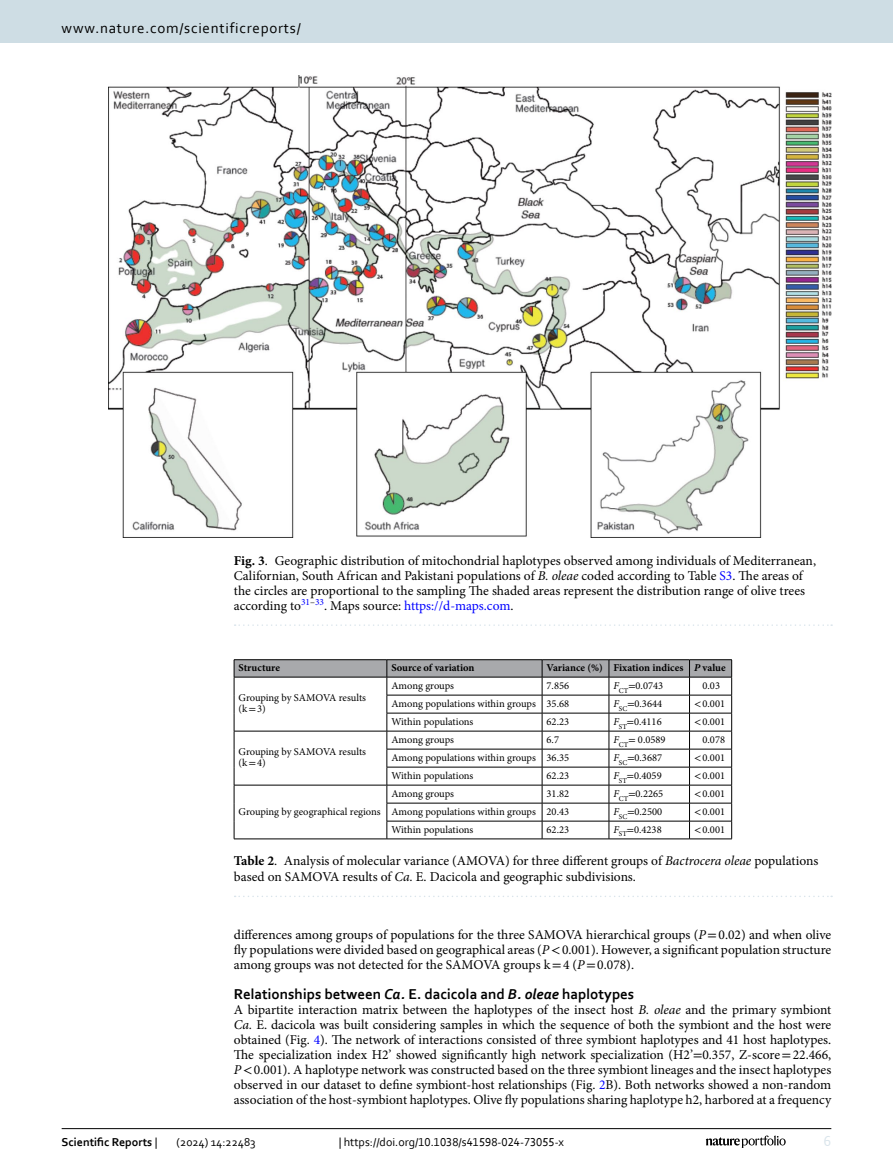
<style>
.page{position:relative;width:893px;height:1174px;background:#fff}
.page>*{position:absolute;margin:0;border:0;box-sizing:border-box;transform-origin:0 0}
.Head_2{font:700 15px "Corbel";color:#000}
.t1{font:15px "Corbel";letter-spacing:.05em;color:#000}
.t2{font:15px "Corbel";color:#d9e4eb}
.Body_Text{font:13.5px/15px "Minion Pro";letter-spacing:-.005em;color:#000;text-align:justify}
.Figure_Caption{font:13.5px/15px "Minion Pro";letter-spacing:-.005em;color:#000}
.Body_Text_Indent{font:13.5px/15px "Minion Pro";letter-spacing:-.005em;color:#000;text-align:justify}
.Table_Caption{font:13.5px/16.5px "Minion Pro";color:#000}
.t3{font:12px "Corbel";color:#000}
.t4{font:700 12px "Corbel";color:#000}
.Table_Body{font:10.5px "Minion Pro";color:#000}
.Table_Head{font:700 10.5px "Minion Pro";color:#000}
.s1{font-weight:700}
.s2{font-style:italic}
.s3{color:#00f}
.s4{font-family:"STIX"}
.s5{font-weight:400}
</style>
<div class="page">
<hr style="left:387px;top:838px;width:155px;height:1px;background:#000">
<hr style="left:542px;top:838px;width:67px;height:1px;background:#000">
<hr style="left:609px;top:838px;width:80px;height:1px;background:#000">
<svg style="left:234px;top:659px;width:498px;height:179px"></svg>
<hr style="left:689px;top:838px;width:43px;height:1px;background:#000">
<hr style="left:234px;top:838px;width:153px;height:1px;background:#000">
<svg style="left:235px;top:895px;width:597px;height:2px"></svg>
<img style="left:108px;top:76px;width:723px;height:461px">
<svg style="left:235px;top:624px;width:597px;height:2px"></svg>
<hr style="left:62px;top:1128px;width:769px;height:1px;background:#000">
<svg style="left:706px;top:1135px;width:80px;height:12px"></svg>
<div style="left:0;top:0;width:893px;height:43px;background:#cedde4"></div>
<p class="t1" style="left:62px;top:18px;width:241px">www.nature.com/scientificreports/</p>
<p class="Figure_Caption" style="left:234px;top:553px;width:584px"><span class="s1">Fig. 3</span>. Geographic distribution of mitochondrial haplotypes observed among individuals of Mediterranean, Californian, South African and Pakistani populations of <span class="s2">B. oleae</span> coded according to Table <span class="s3">S3</span>. The areas of the circles are proportional to the sampling The shaded areas represent the distribution range of olive trees according to<sup>31</sup><sup>–</sup><sup>33</sup>. Maps source: <span class="s3">https://d-maps.com</span>.</p>
<p class="Table_Head" style="left:239px;top:660px;width:43px">Structure</p>
<p class="Table_Head" style="left:391px;top:660px;width:85px">Source of variation</p>
<p class="Table_Head" style="left:547px;top:660px;width:58px">Variance (%)</p>
<p class="Table_Head" style="left:613px;top:660px;width:71px">Fixation indices</p>
<p class="Table_Head" style="left:694px;top:660px;width:33px"><span class="s2">P</span> value</p>
<p class="Table_Body" style="left:239px;top:691px;width:129px">Grouping by SAMOVA results</p>
<p class="Table_Body" style="left:239px;top:702px;width:29px">(k<span class="s4">=</span>3)</p>
<p class="Table_Body" style="left:391px;top:678px;width:64px">Among groups</p>
<p class="Table_Body" style="left:547px;top:678px;width:24px">7.856</p>
<p class="Table_Body" style="left:613px;top:678px;width:51px"><span class="s2">F</span><sub>CT</sub><span class="s4">=</span>0.0743</p>
<p class="Table_Body" style="left:702px;top:678px;width:19px">0.03</p>
<p class="Table_Body" style="left:391px;top:696px;width:146px">Among populations within groups</p>
<p class="Table_Body" style="left:547px;top:696px;width:24px">35.68</p>
<p class="Table_Body" style="left:613px;top:696px;width:50px"><span class="s2">F</span><sub>SC</sub><span class="s4">=</span>0.3644</p>
<p class="Table_Body" style="left:694px;top:696px;width:33px"><span class="s4">&lt;</span>0.001</p>
<p class="Table_Body" style="left:391px;top:714px;width:84px">Within populations</p>
<p class="Table_Body" style="left:547px;top:714px;width:24px">62.23</p>
<p class="Table_Body" style="left:613px;top:714px;width:50px"><span class="s2">F</span><sub>ST</sub><span class="s4">=</span>0.4116</p>
<p class="Table_Body" style="left:694px;top:714px;width:33px"><span class="s4">&lt;</span>0.001</p>
<p class="Table_Body" style="left:239px;top:744px;width:129px">Grouping by SAMOVA results</p>
<p class="Table_Body" style="left:239px;top:756px;width:29px">(k<span class="s4">=</span>4)</p>
<p class="Table_Body" style="left:391px;top:732px;width:64px">Among groups</p>
<p class="Table_Body" style="left:547px;top:732px;width:14px">6.7</p>
<p class="Table_Body" style="left:613px;top:732px;width:54px"><span class="s2">F</span><sub>CT</sub><span class="s4">=</span> 0.0589</p>
<p class="Table_Body" style="left:702px;top:732px;width:24px">0.078</p>
<p class="Table_Body" style="left:391px;top:750px;width:146px">Among populations within groups</p>
<p class="Table_Body" style="left:547px;top:750px;width:24px">36.35</p>
<p class="Table_Body" style="left:613px;top:750px;width:50px"><span class="s2">F</span><sub>SC</sub><span class="s4">=</span>0.3687</p>
<p class="Table_Body" style="left:694px;top:750px;width:33px"><span class="s4">&lt;</span>0.001</p>
<p class="Table_Body" style="left:391px;top:768px;width:84px">Within populations</p>
<p class="Table_Body" style="left:547px;top:768px;width:24px">62.23</p>
<p class="Table_Body" style="left:613px;top:768px;width:50px"><span class="s2">F</span><sub>ST</sub><span class="s4">=</span>0.4059</p>
<p class="Table_Body" style="left:694px;top:768px;width:33px"><span class="s4">&lt;</span>0.001</p>
<p class="Table_Body" style="left:391px;top:786px;width:64px">Among groups</p>
<p class="Table_Body" style="left:547px;top:786px;width:24px">31.82</p>
<p class="Table_Body" style="left:613px;top:786px;width:51px"><span class="s2">F</span><sub>CT</sub><span class="s4">=</span>0.2265</p>
<p class="Table_Body" style="left:694px;top:786px;width:33px"><span class="s4">&lt;</span>0.001</p>
<p class="Table_Body" style="left:391px;top:804px;width:146px">Among populations within groups</p>
<p class="Table_Body" style="left:547px;top:804px;width:24px">20.43</p>
<p class="Table_Body" style="left:613px;top:804px;width:50px"><span class="s2">F</span><sub>SC</sub><span class="s4">=</span>0.2500</p>
<p class="Table_Body" style="left:694px;top:804px;width:33px"><span class="s4">&lt;</span>0.001</p>
<p class="Table_Body" style="left:391px;top:822px;width:84px">Within populations</p>
<p class="Table_Body" style="left:547px;top:822px;width:24px">62.23</p>
<p class="Table_Body" style="left:613px;top:822px;width:50px"><span class="s2">F</span><sub>ST</sub><span class="s4">=</span>0.4238</p>
<p class="Table_Body" style="left:694px;top:822px;width:33px"><span class="s4">&lt;</span>0.001</p>
<p class="Table_Caption" style="left:234px;top:852px;width:586px"><span class="s1">Table 2</span>. Analysis of molecular variance (AMOVA) for three different groups of <span class="s2">Bactrocera oleae</span> populations based on SAMOVA results of <span class="s2">Ca.</span> E. Dacicola and geographic subdivisions.</p>
<p class="Table_Body" style="left:239px;top:804px;width:144px">Grouping by geographical regions</p>
<p class="Body_Text_Indent" style="left:234px;top:927px;width:599px">differences among groups of populations for the three SAMOVA hierarchical groups (<span class="s2">P</span><span class="s4">=</span>0.02) and when olive fly populations were divided based on geographical areas (<span class="s2">P</span><span class="s4">&lt;</span>0.001). However, a significant population structure among groups was not detected for the SAMOVA groups k<span class="s4">=</span>4 (<span class="s2">P</span><span class="s4">=</span>0.078).</p>
<p class="Head_2" style="left:234px;top:984px;width:402px">Relationships between <span class="s2">Ca.</span> E. dacicola and <span class="s2">B. oleae</span> haplotypes</p>
<p class="Body_Text" style="left:234px;top:1002px;width:599px">A bipartite interaction matrix between the haplotypes of the insect host <span class="s2">B. oleae</span> and the primary symbiont <span class="s2">Ca.</span> E. dacicola was built considering samples in which the sequence of both the symbiont and the host were obtained (Fig. <span class="s3">4</span>). The network of interactions consisted of three symbiont haplotypes and 41 host haplotypes.<br>The specialization index H2’ showed significantly high network specialization (H2’<span class="s4">=</span>0.357, Z-score<span class="s4">=</span>22.466, <span class="s2">P</span><span class="s4">&lt;</span>0.001). A haplotype network was constructed based on the three symbiont lineages and the insect haplotypes observed in our dataset to define symbiont-host relationships (Fig. <span class="s3">2</span>B). Both networks showed a non-random association of the host-symbiont haplotypes. Olive fly populations sharing haplotype h2, harbored at a frequency</p>
<p class="t4" style="left:62px;top:1134px;width:97px">Scientific Reports <span class="s5">|</span></p>
<p class="t3" style="left:177px;top:1134px;width:81px">(2024) 14:22483</p>
<p class="t3" style="left:339px;top:1134px;width:227px">| https://doi.org/10.1038/s41598-024-73055-x</p>
<p class="t2" style="left:824px;top:1132px;width:9px">6</p>
</div>
